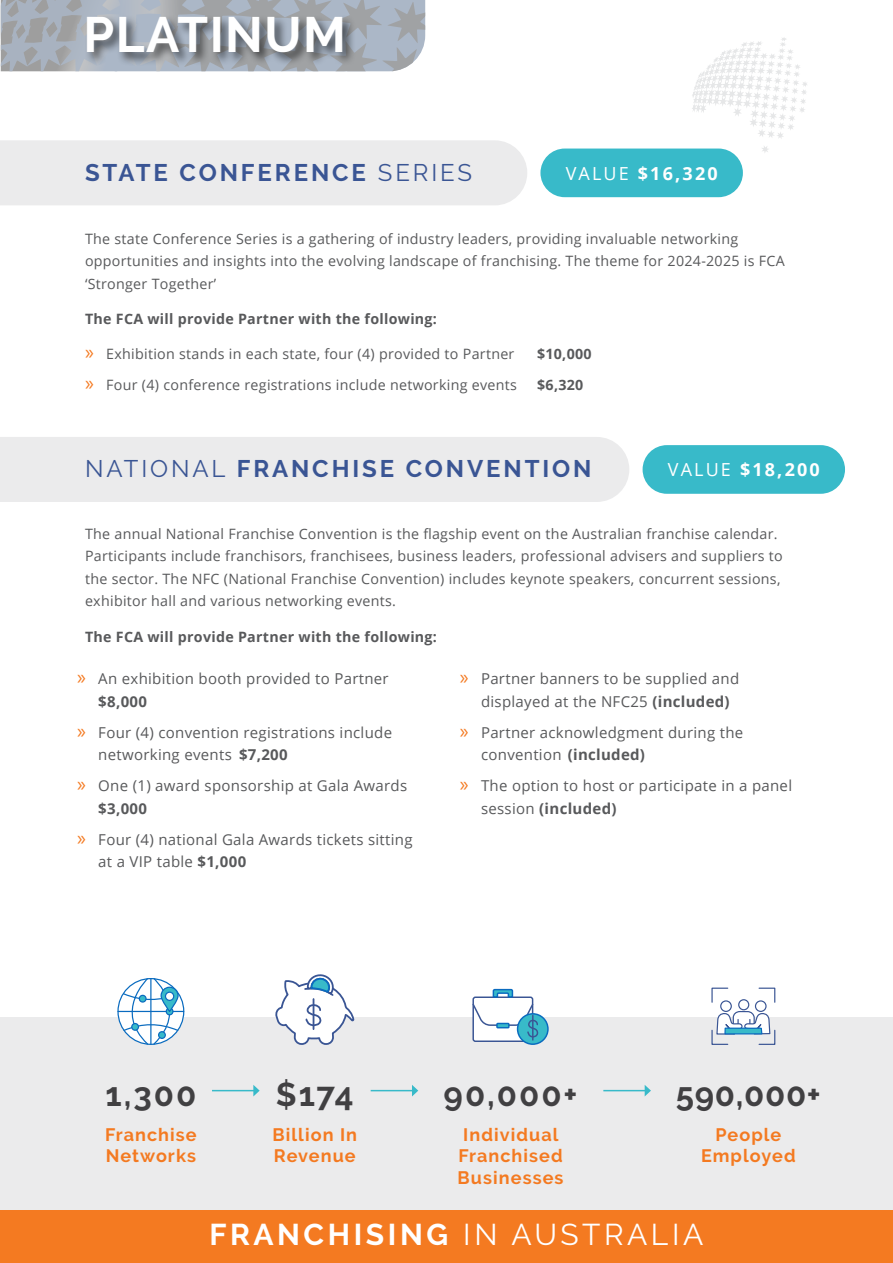
<style>
.page{position:relative;width:893px;height:1263px;background:#fff}
.page>*{position:absolute;margin:0;border:0;box-sizing:border-box;transform-origin:0 0}
.t1{font:700 49.5px "Raleway";letter-spacing:.03em;color:#fff}
.t2{font:700 33px "Raleway";letter-spacing:.04em;color:#414042}
.t3{font:700 30px "Raleway";letter-spacing:.12em;color:#fff}
.t4{font:700 24px "Raleway";letter-spacing:.12em;color:#3a5594}
.t5{font:700 18px/21.6px "Raleway";letter-spacing:.06em;color:#f47a21}
.t6{font:700 18px "Open Sans";letter-spacing:.12em;color:#fff}
.t7{font:15px/22.5px "Open Sans";letter-spacing:.02em;color:#58595b}
.t8{font:14.25px/22.5px "Open Sans";letter-spacing:.02em;color:#58595b}
.t9{font:700 14.25px "Open Sans";letter-spacing:.02em;color:#58595b}
.s1{font-weight:400}
.s2{font-family:"Myriad Pro";font-size:21px;color:#f47a21}
.s3{font-weight:700}
</style>
<div class="page">
<svg style="left:692px;top:38px;width:115px;height:101px"></svg>
<svg style="left:762px;top:146px;width:6px;height:7px"></svg>
<svg style="left:1px;top:0;width:424px;height:71px;background:#a8afb8"></svg>
<div style="left:85px;top:14px;width:271px;height:52px;background:#000;opacity:.58"></div>
<div style="left:0;top:140px;width:527px;height:65px;background:#ebebec"></div>
<div style="left:0;top:437px;width:629px;height:65px;background:#ebebec"></div>
<div style="left:540px;top:149px;width:203px;height:48px;background:#38bac9;border-radius:24px"></div>
<div style="left:643px;top:445px;width:202px;height:49px;background:#38bac9;border-radius:24px"></div>
<div style="left:0;top:1208px;width:893px;height:55px;background:#f47a21"></div>
<div style="left:0;top:1017px;width:893px;height:192px;background:#ebebec"></div>
<svg style="left:117px;top:978px;width:68px;height:67px"></svg>
<div style="left:165px;top:992px;width:9px;height:8px;background:#fff;border-radius:50%"></div>
<div style="left:161px;top:987px;width:18px;height:25px;border:1px solid #0a6bbf;border-radius:8px"></div>
<div style="left:165px;top:991px;width:9px;height:10px;border:1px solid #0a6bbf;border-radius:50%"></div>
<div style="left:473px;top:997px;width:60px;height:44px;background:#fff;border-radius:2px"></div>
<div style="left:472px;top:996px;width:61px;height:46px;border:1px solid #3a5594;border-radius:2px"></div>
<svg style="left:518px;top:1014px;width:30px;height:30px"></svg>
<div style="left:517px;top:1013px;width:32px;height:32px;border:1px solid #0a6bbf;border-radius:50%"></div>
<svg style="left:472px;top:988px;width:67px;height:50px"></svg>
<hr style="left:532px;top:1015px;width:2px;height:25px;background:#3a5594">
<svg style="left:275px;top:974px;width:80px;height:71px"></svg>
<hr style="left:313px;top:999px;width:1px;height:30px;background:#3a5594">
<svg style="left:711px;top:987px;width:65px;height:58px"></svg>
<hr style="left:212px;top:1090px;width:42px;height:1px;background:#38bac9">
<svg style="left:253px;top:1085px;width:7px;height:11px"></svg>
<hr style="left:371px;top:1090px;width:42px;height:1px;background:#38bac9">
<svg style="left:412px;top:1085px;width:6px;height:11px"></svg>
<hr style="left:603px;top:1090px;width:42px;height:1px;background:#38bac9">
<svg style="left:645px;top:1085px;width:6px;height:11px"></svg>
<h1 class="t1" style="left:84px;top:7px;width:264px">PLATINUM</h1>
<h3 class="t4" style="left:85px;top:159px;width:388px">STATE CONFERENCE <span class="s1">SERIES</span></h3>
<p class="t6" style="left:566px;top:160px;width:154px"><span class="s1">VALUE</span> $16,320</p>
<p class="t8" style="left:85px;top:227px;width:701px">The state Conference Series is a gathering of industry leaders, providing invaluable networking opportunities and insights into the evolving landscape of franchising. The theme for 2024-2025 is FCA ‘Stronger Together’</p>
<p class="t9" style="left:85px;top:309px;width:353px">The FCA will provide Partner with the following:</p>
<p class="t8" style="left:85px;top:342px;width:431px"><span class="s2">»</span> Exhibition stands in each state, four (4) provided to Partner</p>
<p class="t9" style="left:537px;top:344px;width:56px">$10,000</p>
<p class="t8" style="left:85px;top:373px;width:433px"><span class="s2">»</span> Four (4) conference registrations include networking events</p>
<p class="t9" style="left:537px;top:375px;width:48px">$6,320</p>
<h3 class="t4" style="left:85px;top:455px;width:508px"><span class="s1">NATIONAL</span> FRANCHISE CONVENTION</h3>
<p class="t6" style="left:668px;top:457px;width:154px"><span class="s1">VALUE</span> $18,200</p>
<p class="t8" style="left:85px;top:522px;width:699px">The annual National Franchise Convention is the flagship event on the Australian franchise calendar.<br>Participants include franchisors, franchisees, business leaders, professional advisers and suppliers to the sector. The NFC (National Franchise Convention) includes keynote speakers, concurrent sessions, exhibitor hall and various networking events.</p>
<p class="t9" style="left:85px;top:626px;width:353px">The FCA will provide Partner with the following:</p>
<p class="t7" style="left:98px;top:667px;width:292px;text-indent:-21px"><span class="s2">»</span> An exhibition booth provided to Partner <span class="s3">$8,000</span></p>
<p class="t7" style="left:98px;top:721px;width:295px;text-indent:-21px"><span class="s2">»</span> Four (4) convention registrations include networking events <span class="s3">$7,200</span></p>
<p class="t7" style="left:98px;top:774px;width:310px;text-indent:-21px"><span class="s2">»</span> One (1) award sponsorship at Gala Awards <span class="s3">$3,000</span></p>
<p class="t7" style="left:98px;top:828px;width:316px;text-indent:-21px"><span class="s2">»</span> Four (4) national Gala Awards tickets sitting at a VIP table <span class="s3">$1,000</span></p>
<p class="t7" style="left:481px;top:667px;width:260px;text-indent:-21px"><span class="s2">»</span> Partner banners to be supplied and displayed at the NFC25 <span class="s3">(included)</span></p>
<p class="t7" style="left:481px;top:721px;width:264px;text-indent:-21px"><span class="s2">»</span> Partner acknowledgment during the convention <span class="s3">(included)</span></p>
<p class="t7" style="left:481px;top:774px;width:313px;text-indent:-21px"><span class="s2">»</span> The option to host or participate in a panel session <span class="s3">(included)</span></p>
<h2 class="t2" style="left:105px;top:1075px;width:92px">1,300</h2>
<p class="t5" style="left:105px;top:1124px;width:93px">Franchise<br>Networks</p>
<h2 class="t2" style="left:276px;top:1075px;width:79px">$174</h2>
<p class="t5" style="left:272px;top:1124px;width:86px">Billion In<br>Revenue</p>
<h2 class="t2" style="left:444px;top:1075px;width:135px">90,000+</h2>
<p class="t5" style="left:458px;top:1124px;width:107px;text-align:center">Individual<br>Franchised<br>Businesses</p>
<h3 class="t3" style="left:209px;top:1217px;width:495px">FRANCHISING <span class="s1">IN AUSTRALIA</span></h3>
<h2 class="t2" style="left:676px;top:1075px;width:146px">590,000+</h2>
<p class="t5" style="left:701px;top:1124px;width:96px;text-align:center">People<br>Employed</p>
</div>
